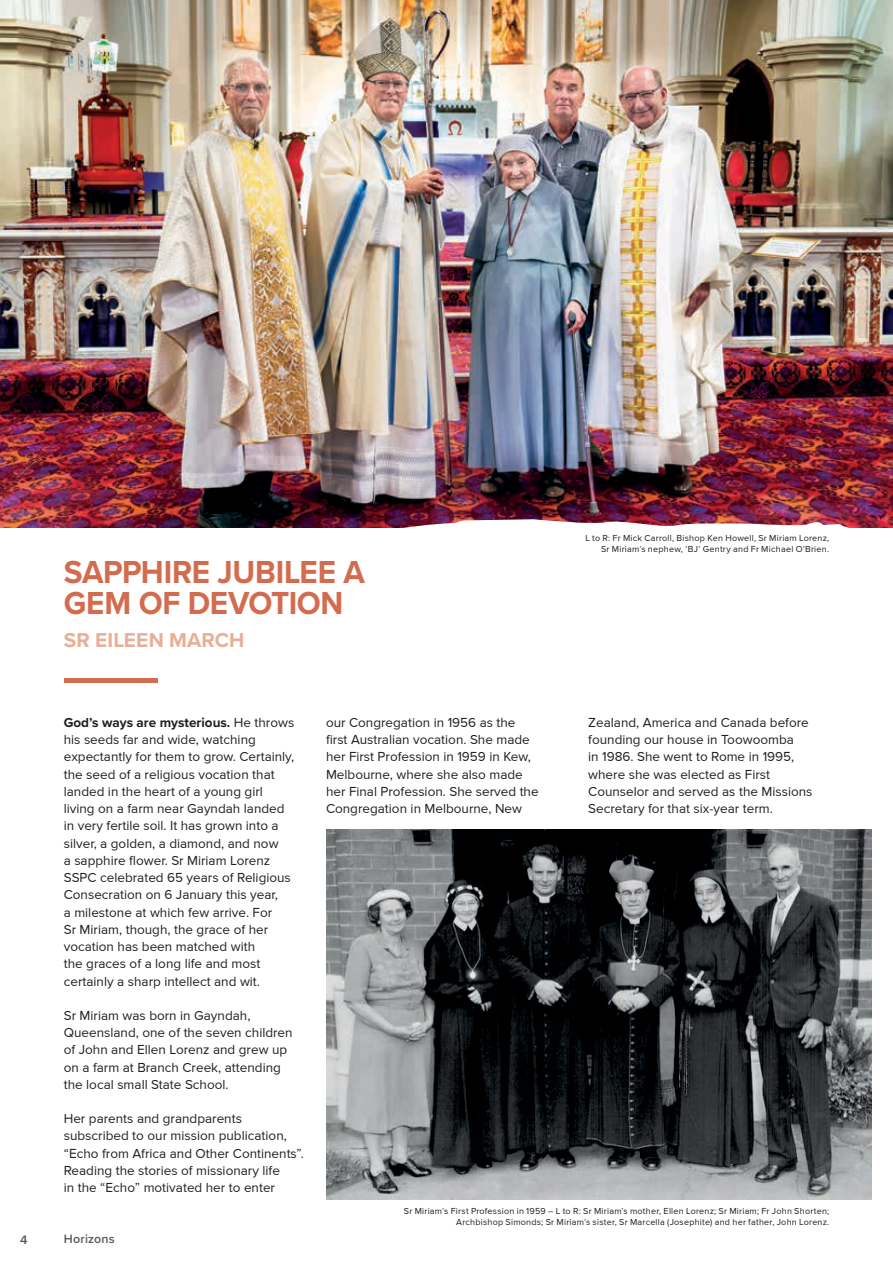
<style>
.page{position:relative;width:893px;height:1263px;background:#fff}
.page>*{position:absolute;margin:0;border:0;box-sizing:border-box;transform-origin:0 0}
.t1{font:700 33px/31.5px "Proxima Nova";letter-spacing:-.01em;color:#d36c4e;scale:.95 1}
.t2{font:700 20.85px "Proxima Nova";letter-spacing:.005em;color:#e7af97}
.t3{font:13.5px/17.2px "Proxima Nova";color:#231f20}
.t4{font:600 12.75px "Proxima Nova";color:#58595b}
.t5{font:600 12.45px "Proxima Nova";letter-spacing:.02em;color:#58595b}
.t6{font:9px/10.8px "Proxima Nova";letter-spacing:.025em;color:#231f20;text-align:right}
.s1{font-weight:700}
</style>
<div class="page">
<img style="left:0;top:0;width:893px;height:527px">
<img style="left:207px;top:517px;width:686px;height:11px">
<hr style="left:64px;top:679px;width:93px;height:4px;background:#d36c4e">
<img style="left:326px;top:829px;width:546px;height:370px">
<h1 class="t1" style="left:64px;top:555px;width:318px">SAPPHIRE JUBILEE A<br>GEM OF DEVOTION</h1>
<h2 class="t2" style="left:64px;top:624px;width:182px">SR EILEEN MARCH</h2>
<p class="t6" style="left:585px;top:533px;width:245px">L to R: Fr Mick Carroll, Bishop Ken Howell, Sr Miriam Lorenz,<br>Sr Miriam’s nephew, ‘BJ’ Gentry and Fr Michael O’Brien.</p>
<p class="t3" style="left:64px;top:714px;width:232px"><span class="s1">God’s ways are mysterious.</span> He throws his seeds far and wide, watching expectantly for them to grow. Certainly, the seed of a religious vocation that landed in the heart of a young girl living on a farm near Gayndah landed in very fertile soil. It has grown into a silver, a golden, a diamond, and now<br>a sapphire flower. Sr Miriam Lorenz SSPC celebrated 65 years of Religious Consecration on 6 January this year,<br>a milestone at which few arrive. For<br>Sr Miriam, though, the grace of her vocation has been matched with<br>the graces of a long life and most certainly a sharp intellect and wit.</p>
<p class="t3" style="left:64px;top:1007px;width:230px">Sr Miriam was born in Gayndah, Queensland, one of the seven children of John and Ellen Lorenz and grew up on a farm at Branch Creek, attending the local small State School.</p>
<p class="t3" style="left:64px;top:1110px;width:242px">Her parents and grandparents subscribed to our mission publication, “Echo from Africa and Other Continents”.<br>Reading the stories of missionary life<br>in the “Echo” motivated her to enter</p>
<p class="t4" style="left:20px;top:1230px;width:9px">4</p>
<p class="t5" style="left:64px;top:1230px;width:52px">Horizons</p>
<p class="t3" style="left:326px;top:714px;width:214px">our Congregation in 1956 as the first Australian vocation. She made her First Profession in 1959 in Kew, Melbourne, where she also made her Final Profession. She served the Congregation in Melbourne, New</p>
<p class="t3" style="left:588px;top:714px;width:226px">Zealand, America and Canada before founding our house in Toowoomba<br>in 1986. She went to Rome in 1995, where she was elected as First Counselor and served as the Missions Secretary for that six-year term.</p>
<p class="t6" style="left:404px;top:1205px;width:427px">Sr Miriam’s First Profession in 1959 – L to R: Sr Miriam’s mother, Ellen Lorenz; Sr Miriam; Fr John Shorten;<br>Archbishop Simonds; Sr Miriam’s sister, Sr Marcella (Josephite) and her father, John Lorenz.</p>
</div>
